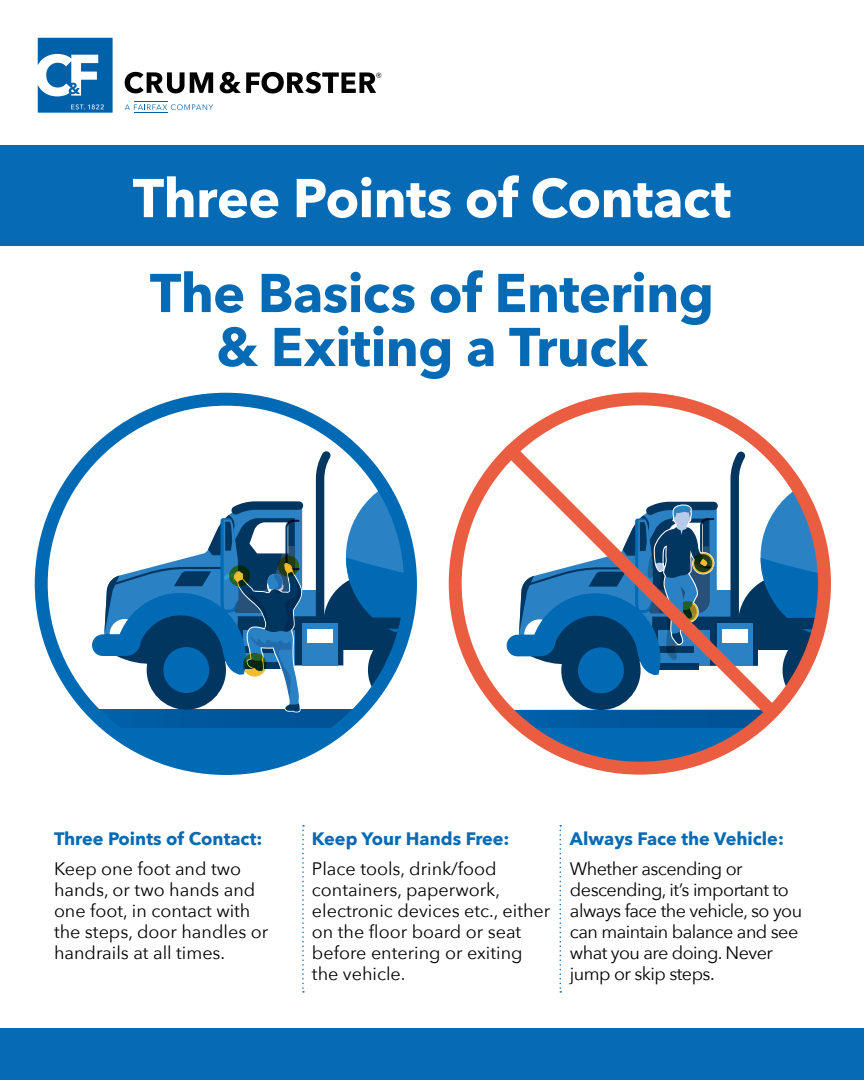
<style>
.page{position:relative;width:864px;height:1080px;background:#fff}
.page>*{position:absolute;margin:0;border:0;box-sizing:border-box;transform-origin:0 0}
.t1{font:700 54px/54px "Avenir Next";letter-spacing:-.01em;color:#066bb4;text-align:center}
.t2{font:700 54px "Avenir Next";letter-spacing:-.015em;color:#fff}
.t3{font:18px/21px "Avenir Next";color:#000}
.t4{font:18px/21px "Avenir Next";letter-spacing:-.03em;color:#000}
.t5{font:700 18px "Avenir Next";color:#066bb4}
</style>
<div class="page">
<div style="left:0;top:1029px;width:864px;height:51px;background:#066bb4"></div>
<svg style="left:125px;top:72px;width:88px;height:21px"></svg>
<svg style="left:125px;top:104px;width:88px;height:6px"></svg>
<hr style="left:134px;top:101px;width:34px;height:1px;background:#0060a8">
<hr style="left:134px;top:112px;width:34px;height:1px;background:#0060a8">
<svg style="left:38px;top:38px;width:75px;height:75px"></svg>
<svg style="left:220px;top:72px;width:161px;height:21px"></svg>
<div style="left:0;top:146px;width:864px;height:100px;background:#066bb4"></div>
<svg style="left:34px;top:392px;width:383px;height:383px"></svg>
<svg style="left:448px;top:392px;width:383px;height:383px"></svg>
<svg style="left:493px;top:433px;width:297px;height:297px"></svg>
<svg style="left:302px;top:825px;width:2px;height:168px"></svg>
<svg style="left:560px;top:825px;width:1px;height:168px"></svg>
<h1 class="t2" style="left:133px;top:152px;width:600px">Three Points of Contact</h1>
<h1 class="t1" style="left:150px;top:265px;width:566px">The Basics of Entering &amp; Exiting a Truck</h1>
<p class="t5" style="left:54px;top:823px;width:210px">Three Points of Contact:</p>
<p class="t3" style="left:54px;top:857px;width:216px">Keep one foot and two hands, or two hands and one foot, in contact with the steps, door handles or handrails at all times.</p>
<p class="t5" style="left:312px;top:823px;width:199px">Keep Your Hands Free:</p>
<p class="t3" style="left:312px;top:857px;width:240px">Place tools, drink/food containers, paperwork, electronic devices etc., either on the floor board or seat before entering or exiting the vehicle.</p>
<p class="t5" style="left:570px;top:823px;width:216px">Always Face the Vehicle:</p>
<p class="t4" style="left:570px;top:857px;width:234px">Whether ascending or descending, it’s important to always face the vehicle, so you can maintain balance and see what you are doing. Never jump or skip steps.</p>
</div>
